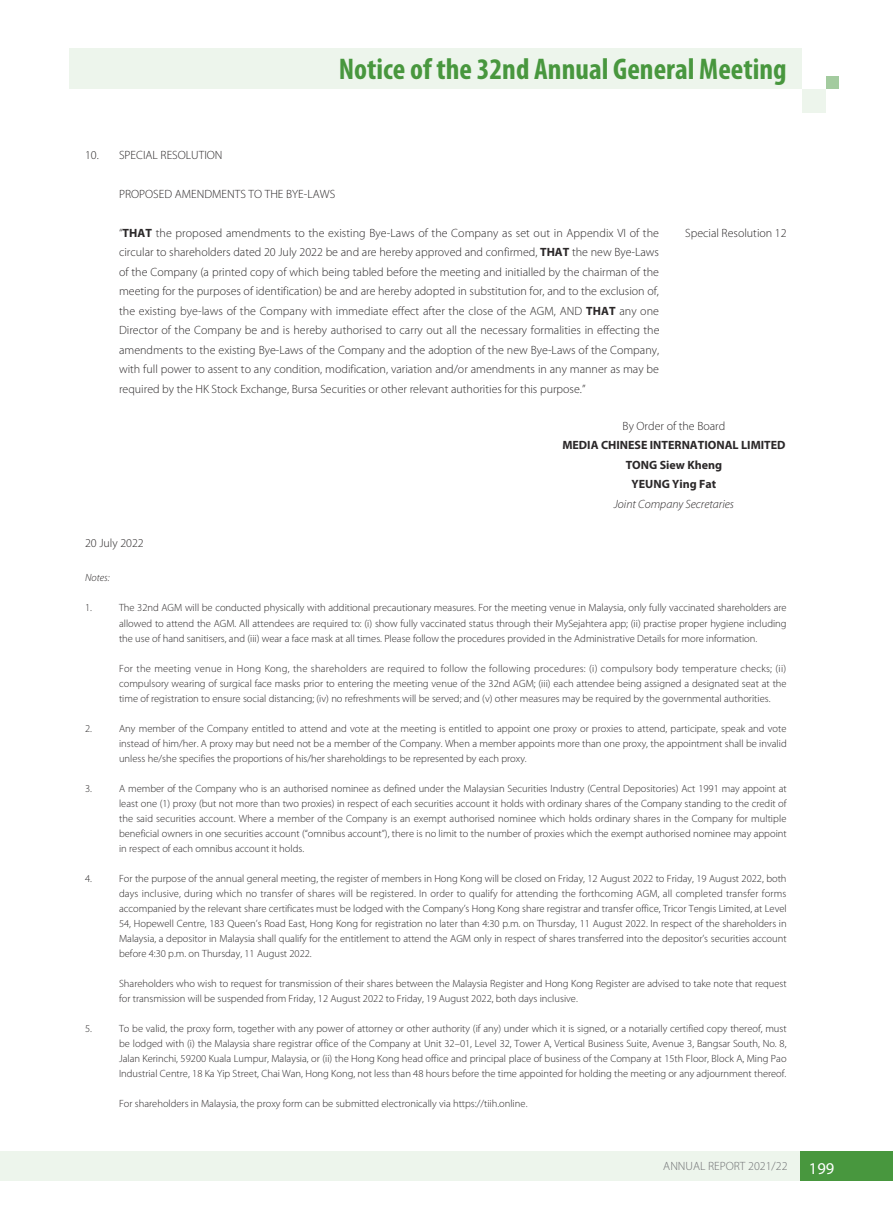
<style>
.page{position:relative;width:893px;height:1212px;background:#fff}
.page>*{position:absolute;margin:0;border:0;box-sizing:border-box;transform-origin:0 0}
.t1{font:700 condensed 30px "Myriad Pro";color:#48973e}
.t2{font:16.5px "Myriad Pro";color:#fff}
.t3{font:300 12px/19.5px "Myriad Pro";color:#2b2829;text-align:justify}
.t4{font:700 12px/19.5px "Myriad Pro";color:#2b2829;text-align:center}
.t5{font:italic 300 12px "Myriad Pro";color:#2b2829}
.t6{font:300 12px "Myriad Pro";color:#6f7073}
.t7{font:300 10.5px/15px "Myriad Pro";color:#2b2829;text-align:justify}
.t8{font:italic 300 10.5px "Myriad Pro";color:#2b2829}
.s1{font-weight:700}
</style>
<div class="page">
<div style="left:0;top:1151px;width:802px;height:29px;background:#edf5ec"></div>
<div style="left:826px;top:76px;width:12px;height:13px;background:#a3cb9f"></div>
<div style="left:70px;top:49px;width:732px;height:40px;background:#edf5ec"></div>
<div style="left:802px;top:89px;width:24px;height:23px;background:#edf5ec"></div>
<div style="left:800px;top:1151px;width:93px;height:29px;background:#48973e"></div>
<h1 class="t1" style="left:339px;top:58px;width:449px">Notice of the 32nd Annual General Meeting</h1>
<p class="t3" style="left:85px;top:146px;width:139px">10. SPECIAL RESOLUTION</p>
<p class="t3" style="left:119px;top:185px;width:218px">PROPOSED AMENDMENTS TO THE BYE-LAWS</p>
<p class="t3" style="left:119px;top:224px;width:542px">“<span class="s1">THAT</span> the proposed amendments to the existing Bye-Laws of the Company as set out in Appendix VI of the circular to shareholders dated 20 July 2022 be and are hereby approved and confirmed, <span class="s1">THAT</span> the new Bye-Laws of the Company (a printed copy of which being tabled before the meeting and initialled by the chairman of the meeting for the purposes of identification) be and are hereby adopted in substitution for, and to the exclusion of, the existing bye-laws of the Company with immediate effect after the close of the AGM, AND <span class="s1">THAT</span> any one Director of the Company be and is hereby authorised to carry out all the necessary formalities in effecting the amendments to the existing Bye-Laws of the Company and the adoption of the new Bye-Laws of the Company, with full power to assent to any condition, modification, variation and/or amendments in any manner as may be required by the HK Stock Exchange, Bursa Securities or other relevant authorities for this purpose.”</p>
<p class="t3" style="left:685px;top:224px;width:103px">Special Resolution 12</p>
<p class="t3" style="left:623px;top:417px;width:104px">By Order of the Board</p>
<p class="t4" style="left:562px;top:437px;width:225px">MEDIA CHINESE INTERNATIONAL LIMITED<br>TONG Siew Kheng<br>YEUNG Ying Fat</p>
<p class="t5" style="left:614px;top:499px;width:122px">Joint Company Secretaries</p>
<p class="t3" style="left:85px;top:534px;width:60px">20 July 2022</p>
<p class="t8" style="left:85px;top:574px;width:26px">Notes:</p>
<p class="t7" style="left:85px;top:601px;width:8px">1.</p>
<p class="t7" style="left:119px;top:601px;width:669px">The 32nd AGM will be conducted physically with additional precautionary measures. For the meeting venue in Malaysia, only fully vaccinated shareholders are allowed to attend the AGM. All attendees are required to: (i) show fully vaccinated status through their MySejahtera app; (ii) practise proper hygiene including the use of hand sanitisers, and (iii) wear a face mask at all times. Please follow the procedures provided in the Administrative Details for more information.</p>
<p class="t7" style="left:119px;top:661px;width:669px">For the meeting venue in Hong Kong, the shareholders are required to follow the following procedures: (i) compulsory body temperature checks; (ii) compulsory wearing of surgical face masks prior to entering the meeting venue of the 32nd AGM; (iii) each attendee being assigned a designated seat at the time of registration to ensure social distancing; (iv) no refreshments will be served; and (v) other measures may be required by the governmental authorities.</p>
<p class="t7" style="left:85px;top:721px;width:8px">2.</p>
<p class="t7" style="left:119px;top:721px;width:669px">Any member of the Company entitled to attend and vote at the meeting is entitled to appoint one proxy or proxies to attend, participate, speak and vote instead of him/her. A proxy may but need not be a member of the Company. When a member appoints more than one proxy, the appointment shall be invalid unless he/she specifies the proportions of his/her shareholdings to be represented by each proxy.</p>
<p class="t7" style="left:85px;top:781px;width:8px">3.</p>
<p class="t7" style="left:119px;top:781px;width:669px">A member of the Company who is an authorised nominee as defined under the Malaysian Securities Industry (Central Depositories) Act 1991 may appoint at least one (1) proxy (but not more than two proxies) in respect of each securities account it holds with ordinary shares of the Company standing to the credit of the said securities account. Where a member of the Company is an exempt authorised nominee which holds ordinary shares in the Company for multiple beneficial owners in one securities account (“omnibus account”), there is no limit to the number of proxies which the exempt authorised nominee may appoint in respect of each omnibus account it holds.</p>
<p class="t7" style="left:85px;top:871px;width:8px">4.</p>
<p class="t7" style="left:119px;top:871px;width:669px">For the purpose of the annual general meeting, the register of members in Hong Kong will be closed on Friday, 12 August 2022 to Friday, 19 August 2022, both days inclusive, during which no transfer of shares will be registered. In order to qualify for attending the forthcoming AGM, all completed transfer forms accompanied by the relevant share certificates must be lodged with the Company’s Hong Kong share registrar and transfer office, Tricor Tengis Limited, at Level 54, Hopewell Centre, 183 Queen’s Road East, Hong Kong for registration no later than 4:30 p.m. on Thursday, 11 August 2022. In respect of the shareholders in Malaysia, a depositor in Malaysia shall qualify for the entitlement to attend the AGM only in respect of shares transferred into the depositor’s securities account before 4:30 p.m. on Thursday, 11 August 2022.</p>
<p class="t7" style="left:119px;top:976px;width:669px">Shareholders who wish to request for transmission of their shares between the Malaysia Register and Hong Kong Register are advised to take note that request for transmission will be suspended from Friday, 12 August 2022 to Friday, 19 August 2022, both days inclusive.</p>
<p class="t7" style="left:85px;top:1021px;width:8px">5.</p>
<p class="t7" style="left:119px;top:1021px;width:669px">To be valid, the proxy form, together with any power of attorney or other authority (if any) under which it is signed, or a notarially certified copy thereof, must be lodged with (i) the Malaysia share registrar office of the Company at Unit 32–01, Level 32, Tower A, Vertical Business Suite, Avenue 3, Bangsar South, No. 8, Jalan Kerinchi, 59200 Kuala Lumpur, Malaysia, or (ii) the Hong Kong head office and principal place of business of the Company at 15th Floor, Block A, Ming Pao Industrial Centre, 18 Ka Yip Street, Chai Wan, Hong Kong, not less than 48 hours before the time appointed for holding the meeting or any adjournment thereof.</p>
<p class="t7" style="left:119px;top:1096px;width:410px">For shareholders in Malaysia, the proxy form can be submitted electronically via https://tiih.online .</p>
<p class="t6" style="left:663px;top:1161px;width:126px">ANNUAL REPORT 2021/22</p>
<h2 class="t2" style="left:809px;top:1162px;width:27px">199</h2>
</div>
